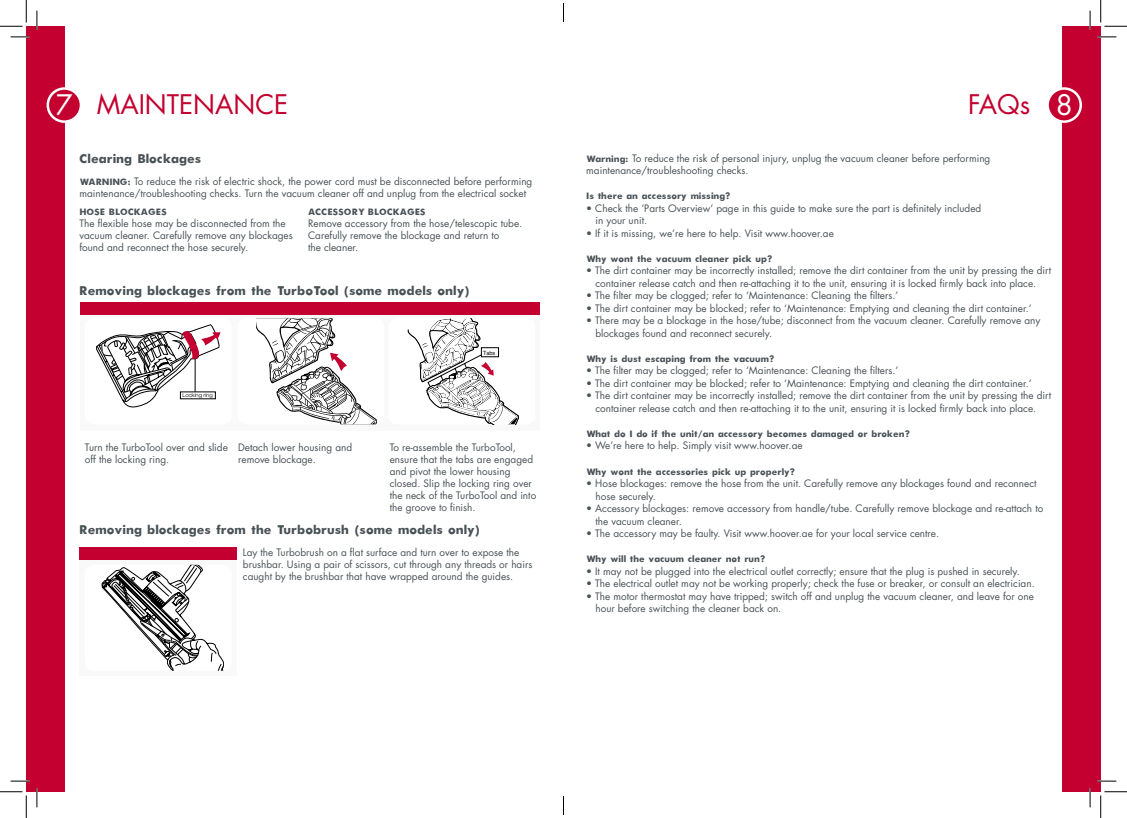
<style>
.page{position:relative;width:1127px;height:818px;background:#fff}
.page>*{position:absolute;margin:0;border:0;box-sizing:border-box;transform-origin:0 0}
.t1{font:27.5px "Futura";color:#fff}
.t2{font:26.25px "Futura";color:#c3002f}
.t3{font:700 13.75px "Futura";color:#485156}
.t4{font:10px/12px "Futura";color:#485156}
.t5{font:700 10px "Futura";color:#485156}
.t6{font:100 expanded 5.75px "Helvetica Neue";color:#000;scale:.93 1}
.t7{font:300 expanded 5.38px "Helvetica Neue";color:#000;scale:.93 1}
.s1{font-weight:700}
</style>
<div class="page">
<div style="left:1062px;top:26px;width:38px;height:766px;background:#c3002f"></div>
<div style="left:26px;top:26px;width:38px;height:766px;background:#c3002f"></div>
<svg style="left:80px;top:314px;width:459px;height:111px"></svg>
<div style="left:80px;top:548px;width:157px;height:128px;background:#f9f9f9"></div>
<div style="left:80px;top:302px;width:459px;height:12px;background:#c3002f"></div>
<div style="left:80px;top:548px;width:157px;height:12px;background:#c3002f"></div>
<div style="left:48px;top:88px;width:33px;height:34px;background:#c3002f;border-radius:50%"></div>
<div style="left:47px;top:87px;width:35px;height:36px;border:2px solid #fff;border-radius:50%"></div>
<div style="left:1047px;top:88px;width:33px;height:34px;background:#c3002f;border-radius:50%"></div>
<div style="left:1046px;top:87px;width:35px;height:36px;border:2px solid #fff;border-radius:50%"></div>
<div style="left:85px;top:318px;width:147px;height:106px;background:#fff;border-radius:9px"></div>
<svg style="left:96px;top:325px;width:124px;height:82px"></svg>
<div style="left:85px;top:565px;width:147px;height:106px;background:#fff;border-radius:9px"></div>
<svg style="left:101px;top:565px;width:123px;height:106px"></svg>
<div style="left:237px;top:318px;width:147px;height:106px;background:#fff;border-radius:9px"></div>
<svg style="left:256px;top:318px;width:121px;height:106px"></svg>
<div style="left:388px;top:318px;width:147px;height:106px;background:#fff;border-radius:9px"></div>
<svg style="left:407px;top:318px;width:111px;height:106px"></svg>
<svg style="left:11px;top:36px;width:18px;height:2px"></svg>
<svg style="left:1097px;top:36px;width:18px;height:2px"></svg>
<svg style="left:11px;top:780px;width:18px;height:2px"></svg>
<svg style="left:1097px;top:780px;width:18px;height:2px"></svg>
<svg style="left:36px;top:11px;width:2px;height:18px"></svg>
<svg style="left:36px;top:788px;width:2px;height:19px"></svg>
<svg style="left:1089px;top:11px;width:1px;height:18px"></svg>
<svg style="left:1089px;top:788px;width:1px;height:19px"></svg>
<svg style="left:0;top:0;width:27px;height:27px"></svg>
<svg style="left:0;top:791px;width:27px;height:27px"></svg>
<svg style="left:1100px;top:0;width:26px;height:27px"></svg>
<svg style="left:1100px;top:791px;width:26px;height:27px"></svg>
<svg style="left:563px;top:3px;width:1px;height:19px"></svg>
<svg style="left:563px;top:796px;width:1px;height:19px"></svg>
<h2 class="t2" style="left:97px;top:86px;width:193px">MAINTENANCE</h2>
<h2 class="t2" style="left:968px;top:86px;width:63px">FAQs</h2>
<p class="t4" style="left:586px;top:152px;width:405px;line-height:12.5px"><span class="s1">Warning:</span> To reduce the risk of personal injury, unplug the vacuum cleaner before performing maintenance/troubleshooting checks.</p>
<p class="t5" style="left:586px;top:191px;width:146px">Is there an accessory missing?</p>
<p class="t4" style="left:595px;top:202px;width:387px;line-height:12.5px;text-indent:-9px">• Check the ‘Parts Overview’ page in this guide to make sure the part is definitely included in your unit.</p>
<p class="t4" style="left:586px;top:227px;width:249px">• If it is missing, we’re here to help. Visit www.hoover.ae</p>
<p class="t5" style="left:586px;top:254px;width:188px">Why won’t the vacuum cleaner pick up?</p>
<p class="t4" style="left:586px;top:264px;width:466px;line-height:12.5px;text-align:center">• The dirt container may be incorrectly installed; remove the dirt container from the unit by pressing the dirt container release catch and then re-attaching it to the unit, ensuring it is locked firmly back into place.</p>
<p class="t4" style="left:586px;top:290px;width:313px">• The filter may be clogged; refer to ‘Maintenance: Cleaning the filters.’</p>
<p class="t4" style="left:586px;top:302px;width:447px">• The dirt container may be blocked; refer to ‘Maintenance: Emptying and cleaning the dirt container.’</p>
<p class="t4" style="left:595px;top:314px;width:446px;line-height:12.5px;text-indent:-9px">• There may be a blockage in the hose/tube; disconnect from the vacuum cleaner. Carefully remove any blockages found and reconnect securely.</p>
<p class="t5" style="left:586px;top:354px;width:190px">Why is dust escaping from the vacuum?</p>
<p class="t4" style="left:586px;top:365px;width:313px">• The filter may be clogged; refer to ‘Maintenance: Cleaning the filters.’</p>
<p class="t4" style="left:586px;top:377px;width:447px">• The dirt container may be blocked; refer to ‘Maintenance: Emptying and cleaning the dirt container.’</p>
<p class="t4" style="left:586px;top:389px;width:466px;line-height:12.5px;text-align:center">• The dirt container may be incorrectly installed; remove the dirt container from the unit by pressing the dirt container release catch and then re-attaching it to the unit, ensuring it is locked firmly back into place.</p>
<p class="t5" style="left:586px;top:429px;width:325px">What do I do if the unit/an accessory becomes damaged or broken?</p>
<p class="t4" style="left:586px;top:440px;width:218px">• We’re here to help. Simply visit www.hoover.ae</p>
<p class="t5" style="left:586px;top:466px;width:210px">Why won’t the accessories pick up properly?</p>
<p class="t4" style="left:595px;top:477px;width:442px;line-height:12.5px;text-indent:-9px">• Hose blockages: remove the hose from the unit. Carefully remove any blockages found and reconnect hose securely.</p>
<p class="t4" style="left:595px;top:502px;width:449px;line-height:12.5px;text-indent:-9px">• Accessory blockages: remove accessory from handle/tube. Carefully remove blockage and re-attach to the vacuum cleaner.</p>
<p class="t4" style="left:586px;top:527px;width:354px">• The accessory may be faulty. Visit www.hoover.ae for your local service centre.</p>
<p class="t5" style="left:586px;top:554px;width:180px">Why will the vacuum cleaner not run?</p>
<p class="t4" style="left:586px;top:565px;width:435px">• It may not be plugged into the electrical outlet correctly; ensure that the plug is pushed in securely.</p>
<p class="t4" style="left:586px;top:577px;width:450px">• The electrical outlet may not be working properly; check the fuse or breaker, or consult an electrician.</p>
<p class="t4" style="left:595px;top:589px;width:440px;line-height:12.5px;text-indent:-9px">• The motor thermostat may have tripped; switch off and unplug the vacuum cleaner, and leave for one hour before switching the cleaner back on.</p>
<h1 class="t1" style="left:56px;top:86px;width:18px">7</h1>
<h1 class="t1" style="left:1055px;top:86px;width:18px">8</h1>
<h3 class="t3" style="left:79px;top:152px;width:124px">Clearing Blockages</h3>
<p class="t4" style="left:79px;top:175px;width:454px"><span class="s1">WARNING:</span> To reduce the risk of electric shock, the power cord must be disconnected before performing maintenance/troubleshooting checks. Turn the vacuum cleaner off and unplug from the electrical socket</p>
<p class="t5" style="left:79px;top:207px;width:89px">HOSE BLOCKAGES</p>
<p class="t4" style="left:79px;top:217px;width:215px">The flexible hose may be disconnected from the vacuum cleaner. Carefully remove any blockages found and reconnect the hose securely.</p>
<p class="t5" style="left:308px;top:207px;width:119px">ACCESSORY BLOCKAGES</p>
<p class="t4" style="left:308px;top:217px;width:216px">Remove accessory from the hose/telescopic tube.<br>Carefully remove the blockage and return to<br>the cleaner.</p>
<h3 class="t3" style="left:79px;top:284px;width:392px">Removing blockages from the TurboTool (some models only)</h3>
<p class="t6" style="left:483px;top:348px;width:14px">Tabs</p>
<p class="t7" style="left:182px;top:392px;width:34px">Locking ring</p>
<p class="t4" style="left:85px;top:441px;width:144px">Turn the TurboTool over and slide off the locking ring.</p>
<p class="t4" style="left:238px;top:441px;width:115px">Detach lower housing and remove blockage.</p>
<p class="t4" style="left:389px;top:441px;width:148px">To re-assemble the TurboTool, ensure that the tabs are engaged and pivot the lower housing closed. Slip the locking ring over the neck of the TurboTool and into the groove to finish.</p>
<h3 class="t3" style="left:79px;top:523px;width:402px">Removing blockages from the Turbobrush (some models only)</h3>
<p class="t4" style="left:243px;top:546px;width:291px">Lay the Turbobrush on a flat surface and turn over to expose the brushbar. Using a pair of scissors, cut through any threads or hairs caught by the brushbar that have wrapped around the guides.</p>
</div>
